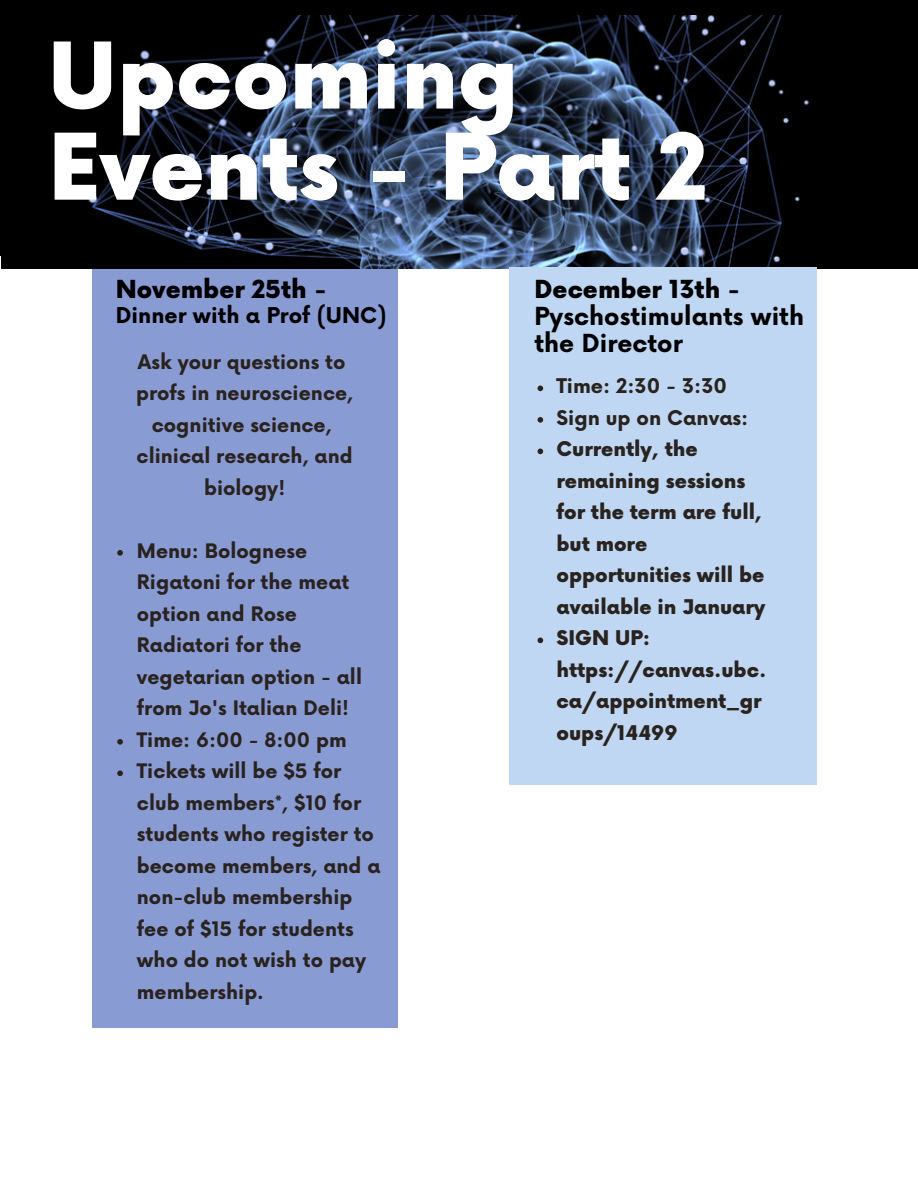
<style>
.page{position:relative;width:918px;height:1188px;background:#fff}
.page>*{position:absolute;margin:0;border:0;box-sizing:border-box;transform-origin:0 0}
.t1{font:900 89.4px/91.2px "Now";color:#fff}
.t2{font:700 24.3px/27px "Now";color:#000}
.t3{font:900 24.3px "Now";color:#000}
.t4{font:700 21.3px "Now";color:#000}
.t5{font:900 19.8px/31.5px "Now";color:#29221e}
.t6{font:700 19.8px/31.5px "Now";color:#29221e}
.t7{font:700 19.5px/31.5px "Now";color:#29221e}
</style>
<div class="page">
<div style="left:0;top:0;width:918px;height:255px;background:#000"></div>
<div style="left:92px;top:268px;width:306px;height:760px;background:#899bd3"></div>
<img style="left:1px;top:15px;width:917px;height:253px">
<svg style="left:117px;top:550px;width:6px;height:6px"></svg>
<svg style="left:117px;top:739px;width:6px;height:6px"></svg>
<svg style="left:117px;top:771px;width:6px;height:5px"></svg>
<div style="left:510px;top:268px;width:307px;height:517px;background:#bfd7f2"></div>
<svg style="left:538px;top:386px;width:5px;height:5px"></svg>
<svg style="left:538px;top:417px;width:5px;height:6px"></svg>
<svg style="left:538px;top:449px;width:5px;height:5px"></svg>
<svg style="left:538px;top:638px;width:5px;height:5px"></svg>
<h1 class="t1" style="left:48px;top:36px;width:661px">Upcoming<br>Events - Part 2</h1>
<p class="t3" style="left:116px;top:277px;width:213px">November 25th -</p>
<p class="t4" style="left:116px;top:304px;width:272px">Dinner with a Prof (UNC)</p>
<p class="t7" style="left:136px;top:347px;width:219px;text-align:center">Ask your questions to profs in neuroscience, cognitive science, clinical research, and biology!</p>
<p class="t7" style="left:137px;top:536px;width:245px">Menu: Bolognese<br>Rigatoni for the meat option and Rose<br>Radiatori for the vegetarian option - all from Jo's Italian Deli!<br>Time: 6:00 - 8:00 pm<br>Tickets will be $5 for club members*, $10 for students who register to become members, and a non-club membership fee of $15 for students who do not wish to pay membership.</p>
<p class="t3" style="left:535px;top:277px;width:207px">December 13th -</p>
<p class="t2" style="left:535px;top:305px;width:271px">Pyschostimulants with the Director</p>
<p class="t6" style="left:556px;top:372px;width:193px">Time: 2:30 - 3:30<br>Sign up on Canvas:</p>
<p class="t5" style="left:556px;top:435px;width:211px">Currently, the remaining sessions for the term are full, but more opportunities will be available in January<br>SIGN UP: https://canvas.ubc. ca/appointment_gr oups/14499</p>
</div>
